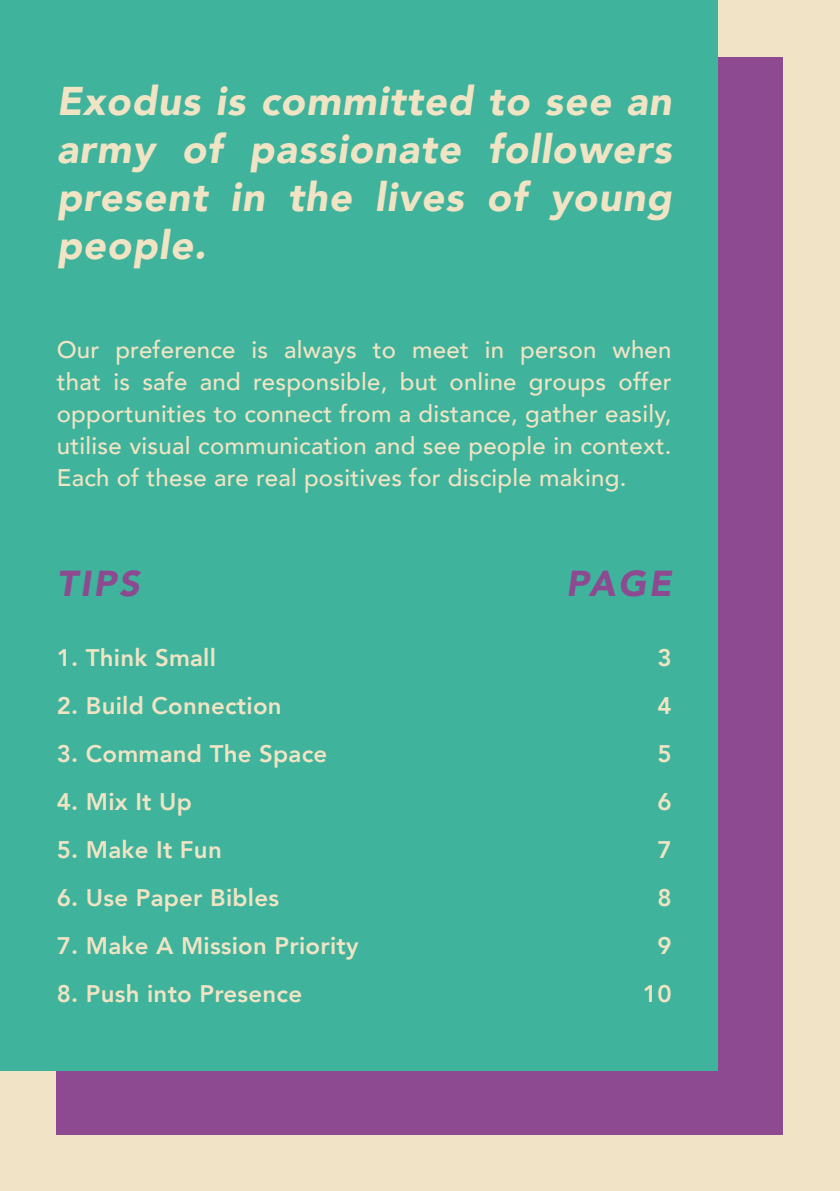
<style>
.page{position:relative;width:840px;height:1191px;background:#fff}
.page>*{position:absolute;margin:0;border:0;box-sizing:border-box;transform-origin:0 0}
.t1{font:italic 900 40px/48px "Avenir";letter-spacing:.025em;color:#f1e4c5;text-align:justify}
.t2{font:italic 900 36px "Avenir";letter-spacing:.075em;color:#8e4a90}
.t3{font:500 24px/32px "Avenir";letter-spacing:.01em;color:#f1e4c5;text-align:justify}
.t4{font:800 24px/48px "Avenir";letter-spacing:.01em;color:#f1e4c5;text-align:right}
</style>
<div class="page">
<div style="left:0;top:0;width:839px;height:1191px;background:#f1e3c6"></div>
<div style="left:57px;top:57px;width:725px;height:1077px;background:#8e4a90"></div>
<div style="left:0;top:0;width:716px;height:1070px;background:#3fb39b"></div>
<h1 class="t1" style="left:57px;top:77px;width:616px">Exodus is committed to see an army of passionate followers present in the lives of young people.</h1>
<p class="t3" style="left:57px;top:333px;width:616px">Our preference is always to meet in person when that is safe and responsible, but online groups offer opportunities to connect from a distance, gather easily, utilise visual communication and see people in context.<br>Each of these are real positives for disciple making.</p>
<h2 class="t2" style="left:57px;top:553px;width:84px">TIPS</h2>
<p class="t4" style="left:57px;top:633px;width:161px">1. Think Small</p>
<p class="t4" style="left:57px;top:681px;width:226px">2. Build Connection</p>
<p class="t4" style="left:57px;top:729px;width:272px">3. Command The Space</p>
<p class="t4" style="left:57px;top:777px;width:137px">4. Mix It Up</p>
<p class="t4" style="left:57px;top:825px;width:166px">5. Make It Fun</p>
<p class="t4" style="left:57px;top:873px;width:224px">6. Use Paper Bibles</p>
<p class="t4" style="left:57px;top:921px;width:303px">7. Make A Mission Priority</p>
<p class="t4" style="left:57px;top:969px;width:247px">8. Push into Presence</p>
<h2 class="t2" style="left:565px;top:553px;width:107px">PAGE</h2>
<p class="t4" style="left:642px;top:633px;width:30px">3<br>4<br>5<br>6<br>7<br>8<br>9<br>10</p>
</div>
